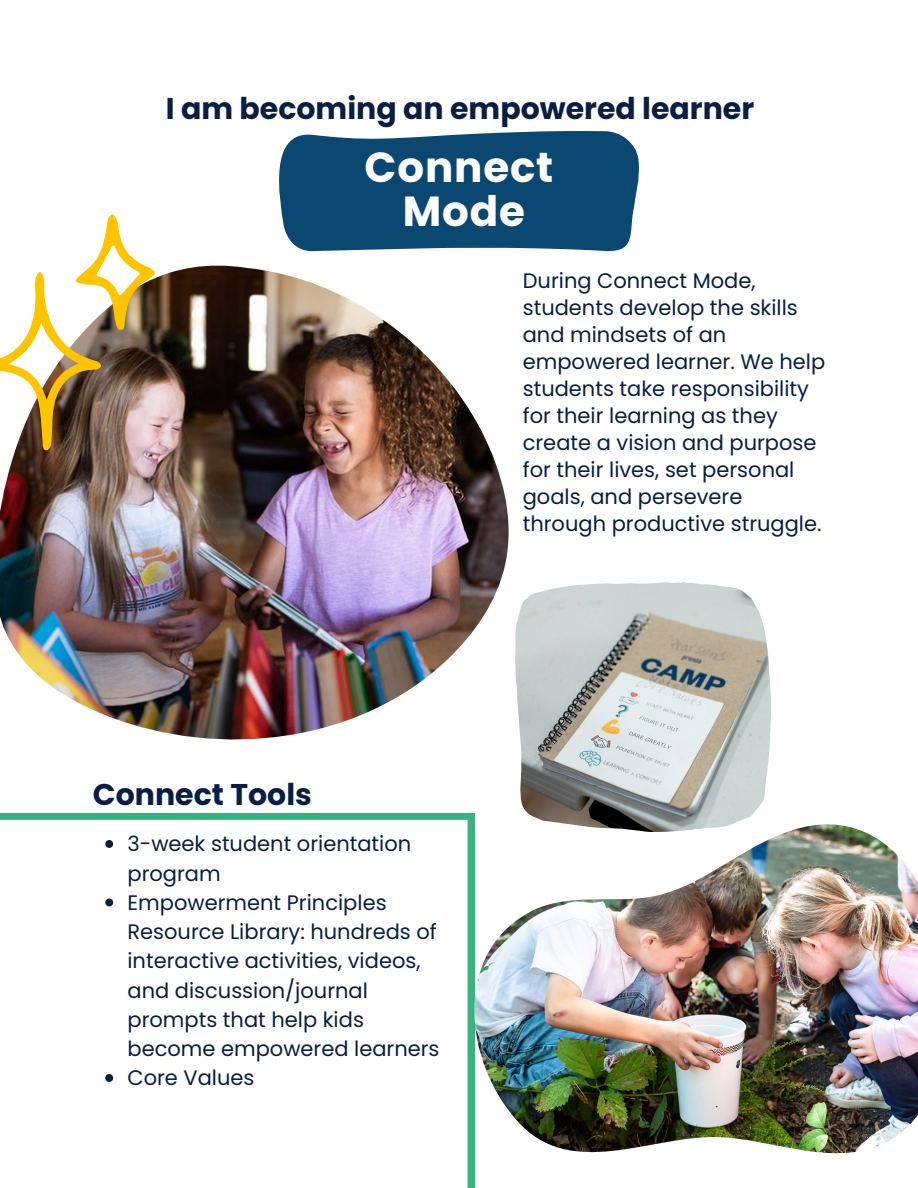
<style>
.page{position:relative;width:918px;height:1188px;background:#fff}
.page>*{position:absolute;margin:0;border:0;box-sizing:border-box;transform-origin:0 0}
.t1{font:700 42px "Poppins";letter-spacing:.02em;color:#fff}
.t2{font:700 30px "Poppins";color:#091e42}
.t3{font:21px/27px "Poppins";color:#091e42}
</style>
<div class="page">
<svg style="left:0;top:813px;width:474px;height:375px"></svg>
<svg style="left:279px;top:131px;width:360px;height:120px;background:#1c557c"></svg>
<img style="left:0;top:266px;width:509px;height:474px">
<img style="left:474px;top:824px;width:444px;height:329px">
<img style="left:515px;top:582px;width:256px;height:250px">
<svg style="left:0;top:214px;width:155px;height:237px"></svg>
<svg style="left:105px;top:840px;width:8px;height:8px"></svg>
<svg style="left:105px;top:899px;width:8px;height:7px"></svg>
<svg style="left:105px;top:1074px;width:8px;height:8px"></svg>
<p class="t2" style="left:166px;top:87px;width:590px">I am becoming an empowered learner</p>
<p class="t1" style="left:365px;top:138px;width:190px">Connect</p>
<p class="t1" style="left:403px;top:182px;width:124px">Mode</p>
<p class="t3" style="left:523px;top:268px;width:304px">During Connect Mode, students develop the skills and mindsets of an empowered learner. We help students take responsibility for their learning as they create a vision and purpose for their lives, set personal goals, and persevere through productive struggle.</p>
<p class="t2" style="left:93px;top:774px;width:221px">Connect Tools</p>
<p class="t3" style="left:127px;top:829px;width:285px;line-height:29.2px">3-week student orientation program</p>
<p class="t3" style="left:127px;top:888px;width:314px;line-height:29.2px">Empowerment Principles<br>Resource Library: hundreds of interactive activities, videos, and discussion/journal prompts that help kids become empowered learners</p>
<p class="t3" style="left:127px;top:1064px;width:129px">Core Values</p>
</div>
